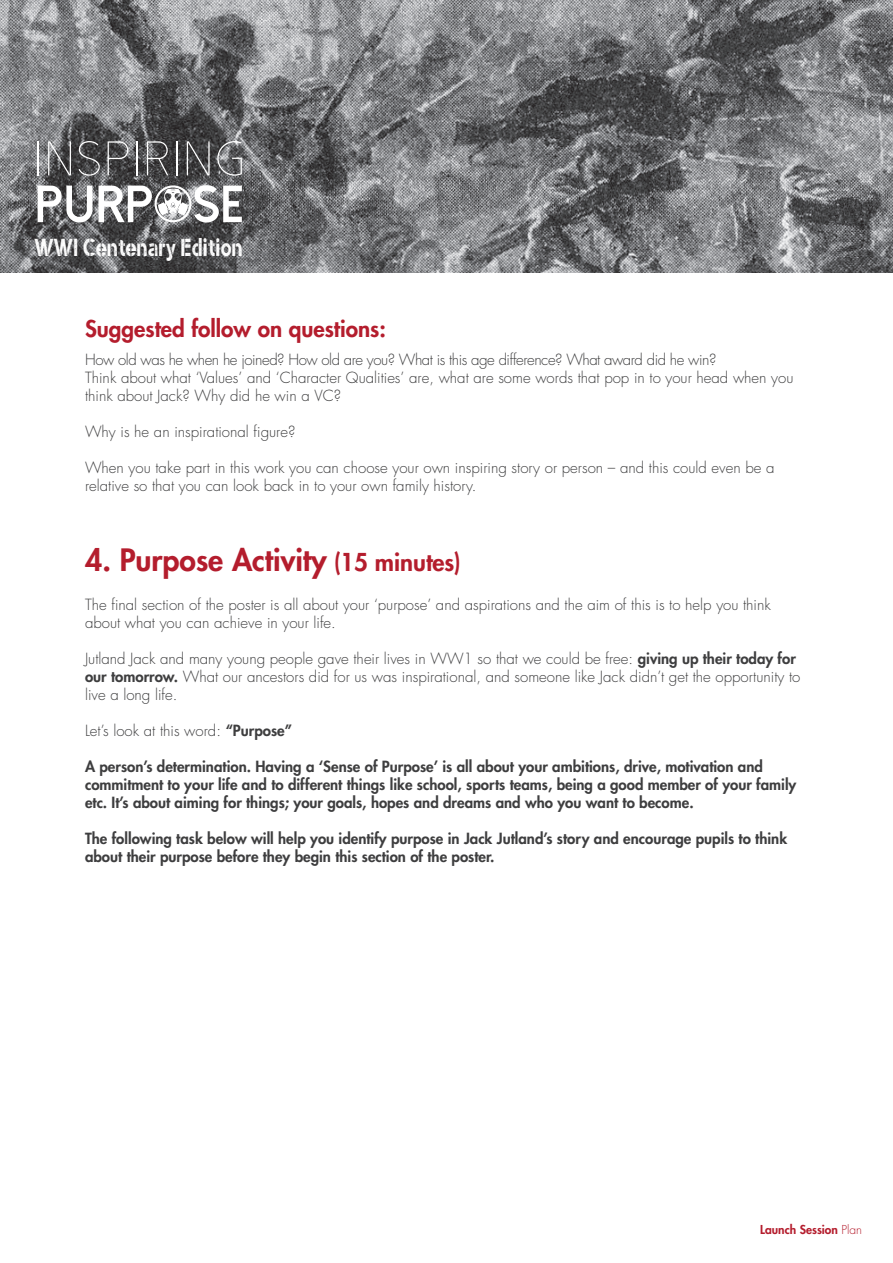
<style>
.page{position:relative;width:893px;height:1263px;background:#fff}
.page>*{position:absolute;margin:0;border:0;box-sizing:border-box;transform-origin:0 0}
.SubHeader_Standard{font:800 30px "Futura Std";color:#b41d2d}
.t1{font:24.45px "Stencil Army WWI";color:#fff;scale:.71 1}
.SubHeader_Standard-2{font:800 22.5px "Futura Std";color:#b41d2d}
.Body_Standard{font:300 15px/18px "Futura Std";color:#3e3e3f}
.Body_Standard-2{font:800 15px/18px "Futura Std";color:#3e3e3f}
.Body_Standard-3{font:300 15px "Futura Std";letter-spacing:-.03em;color:#3e3e3f}
.t2{font:800 12px "Futura Std";color:#b41d2d}
.s1{font-size:24px}
.s2{font-weight:800}
.s3{font-weight:300}
</style>
<div class="page">
<img style="left:0;top:0;width:893px;height:272px">
<hr style="left:38px;top:141px;width:1px;height:34px;background:#fff">
<svg style="left:48px;top:141px;width:23px;height:34px"></svg>
<svg style="left:79px;top:141px;width:21px;height:35px"></svg>
<svg style="left:108px;top:141px;width:20px;height:34px"></svg>
<hr style="left:136px;top:141px;width:2px;height:34px;background:#fff">
<svg style="left:147px;top:141px;width:21px;height:34px"></svg>
<hr style="left:176px;top:141px;width:2px;height:34px;background:#fff">
<svg style="left:187px;top:141px;width:23px;height:34px"></svg>
<svg style="left:217px;top:141px;width:25px;height:35px"></svg>
<svg style="left:38px;top:186px;width:54px;height:36px"></svg>
<svg style="left:98px;top:185px;width:144px;height:38px"></svg>
<h2 class="t1" style="left:34px;top:235px;width:295px">WWI Centenary Edition</h2>
<p class="SubHeader_Standard-2" style="left:85px;top:314px;width:302px">Suggested follow on questions:</p>
<p class="Body_Standard-3" style="left:85px;top:351px;width:633px">How old was he when he joined? How old are you? What is this age difference? What award did he win?</p>
<p class="Body_Standard" style="left:85px;top:369px;width:710px">Think about what ‘Values’ and ‘Character Qualities’ are, what are some words that pop in to your head when you think about Jack? Why did he win a VC?</p>
<p class="Body_Standard" style="left:85px;top:423px;width:212px">Why is he an inspirational figure?</p>
<p class="Body_Standard" style="left:85px;top:459px;width:691px">When you take part in this work you can choose your own inspiring story or person – and this could even be a relative so that you can look back in to your own family history.</p>
<p class="SubHeader_Standard" style="left:85px;top:541px;width:377px">4. Purpose Activity <span class="s1">(15 minutes)</span></p>
<p class="Body_Standard" style="left:85px;top:596px;width:687px">The final section of the poster is all about your ‘purpose’ and aspirations and the aim of this is to help you think about what you can achieve in your life.</p>
<p class="Body_Standard" style="left:85px;top:650px;width:717px">Jutland Jack and many young people gave their lives in WW1 so that we could be free: <span class="s2">giving up their today for our tomorrow.</span> What our ancestors did for us was inspirational, and someone like Jack didn’t get the opportunity to live a long life.</p>
<p class="Body_Standard" style="left:85px;top:722px;width:209px">Let’s look at this word: <span class="s2">“Purpose”</span></p>
<p class="Body_Standard-2" style="left:85px;top:758px;width:713px">A person’s determination. Having a ‘Sense of Purpose’ is all about your ambitions, drive, motivation and commitment to your life and to different things like school, sports teams, being a good member of your family etc. It’s about aiming for things; your goals, hopes and dreams and who you want to become.</p>
<p class="Body_Standard-2" style="left:85px;top:830px;width:704px">The following task below will help you identify purpose in Jack Jutland’s story and encourage pupils to think about their purpose before they begin this section of the poster.</p>
<p class="t2" style="left:760px;top:1221px;width:103px">Launch Session <span class="s3">Plan</span></p>
</div>
